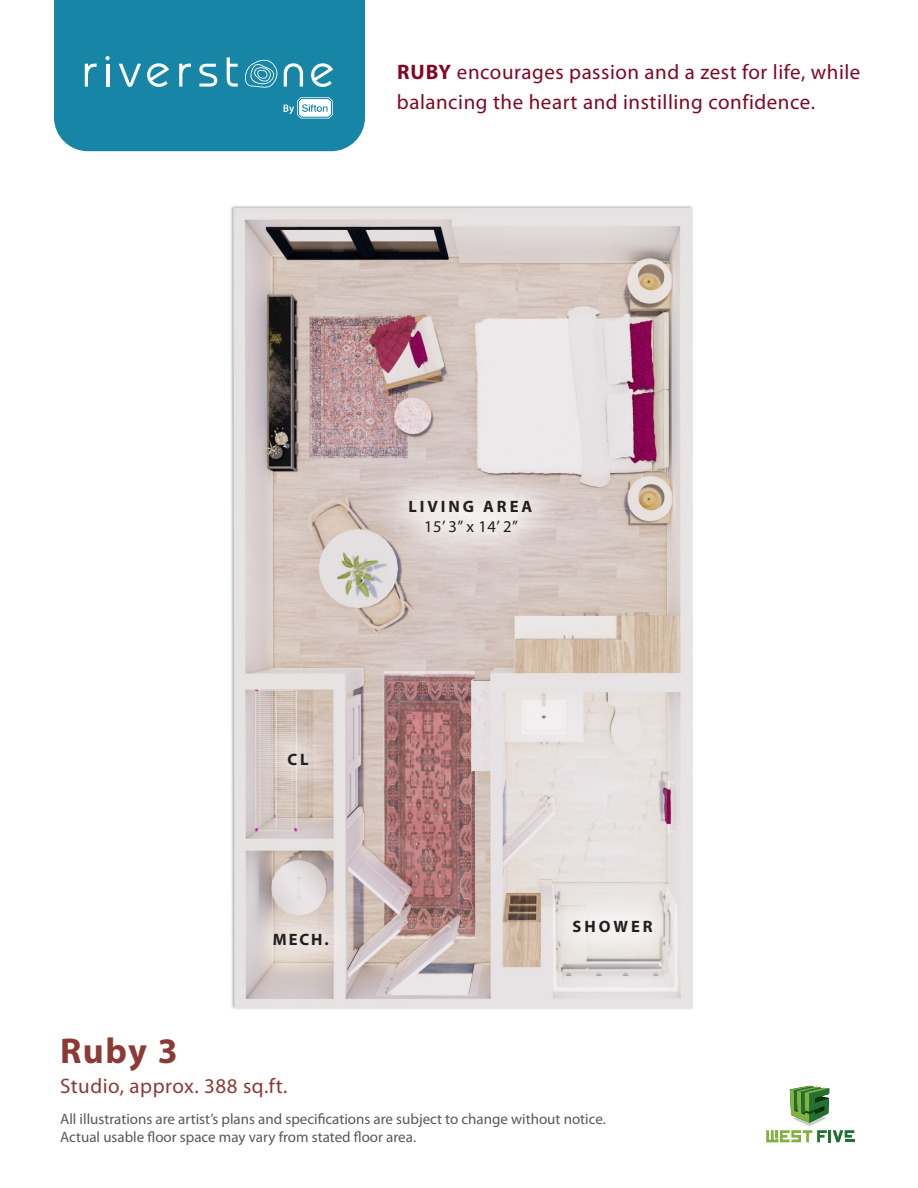
<style>
.page{position:relative;width:918px;height:1188px;background:#fff}
.page>*{position:absolute;margin:0;border:0;box-sizing:border-box;transform-origin:0 0}
.t1{font:700 36px "Myriad Pro";color:#8b3a36}
.t2{font:21px/30px "Myriad Pro";letter-spacing:.025em;color:#830626}
.t3{font:21px "Myriad Pro";letter-spacing:.025em;color:#8b3a36}
.t4{font:700 16.5px "Myriad Pro";letter-spacing:.18em;color:#231f20}
.t5{font:16.5px "Myriad Pro";color:#231f20}
.t6{font:15px/18px "Myriad Pro";color:#57585a}
.s1{font-weight:700}
</style>
<div class="page">
<svg style="left:766px;top:1086px;width:88px;height:56px"></svg>
<img style="left:230px;top:205px;width:463px;height:804px">
<div style="left:54px;top:0;width:311px;height:151px;background:#1785a6"></div>
<svg style="left:85px;top:64px;width:12px;height:23px"></svg>
<svg style="left:105px;top:56px;width:5px;height:4px"></svg>
<hr style="left:106px;top:64px;width:3px;height:23px;background:#fff">
<svg style="left:119px;top:64px;width:22px;height:23px"></svg>
<svg style="left:179px;top:64px;width:12px;height:23px"></svg>
<svg style="left:199px;top:64px;width:18px;height:23px"></svg>
<svg style="left:227px;top:57px;width:11px;height:30px"></svg>
<svg style="left:244px;top:56px;width:59px;height:32px;background:#459db7"></svg>
<svg style="left:147px;top:63px;width:22px;height:24px"></svg>
<svg style="left:311px;top:63px;width:22px;height:24px"></svg>
<svg style="left:284px;top:97px;width:49px;height:21px"></svg>
<div style="left:372px;top:462px;width:196px;height:108px;background:#fff;opacity:.75"></div>
<div style="left:251px;top:716px;width:94px;height:87px;background:#fff;opacity:.75"></div>
<div style="left:236px;top:895px;width:129px;height:88px;background:#fff;opacity:.75"></div>
<div style="left:536px;top:882px;width:153px;height:89px;background:#fff;opacity:.75"></div>
<p class="t2" style="left:397px;top:56px;width:465px"><span class="s1">RUBY</span> encourages passion and a zest for life, while balancing the heart and instilling confidence.</p>
<p class="t4" style="left:408px;top:496px;width:125px">LIVING AREA</p>
<p class="t5" style="left:424px;top:516px;width:95px">15’ 3” x 14’ 2”</p>
<p class="t4" style="left:287px;top:748px;width:23px">CL</p>
<p class="t4" style="left:273px;top:929px;width:57px">MECH.</p>
<p class="t1" style="left:60px;top:1027px;width:119px">Ruby 3</p>
<p class="t3" style="left:60px;top:1073px;width:229px">Studio, approx. 388 sq.ft.</p>
<p class="t4" style="left:572px;top:916px;width:82px">SHOWER</p>
<p class="t6" style="left:60px;top:1109px;width:547px">All illustrations are artist’s plans and specifications are subject to change without notice.<br>Actual usable floor space may vary from stated floor area.</p>
</div>
